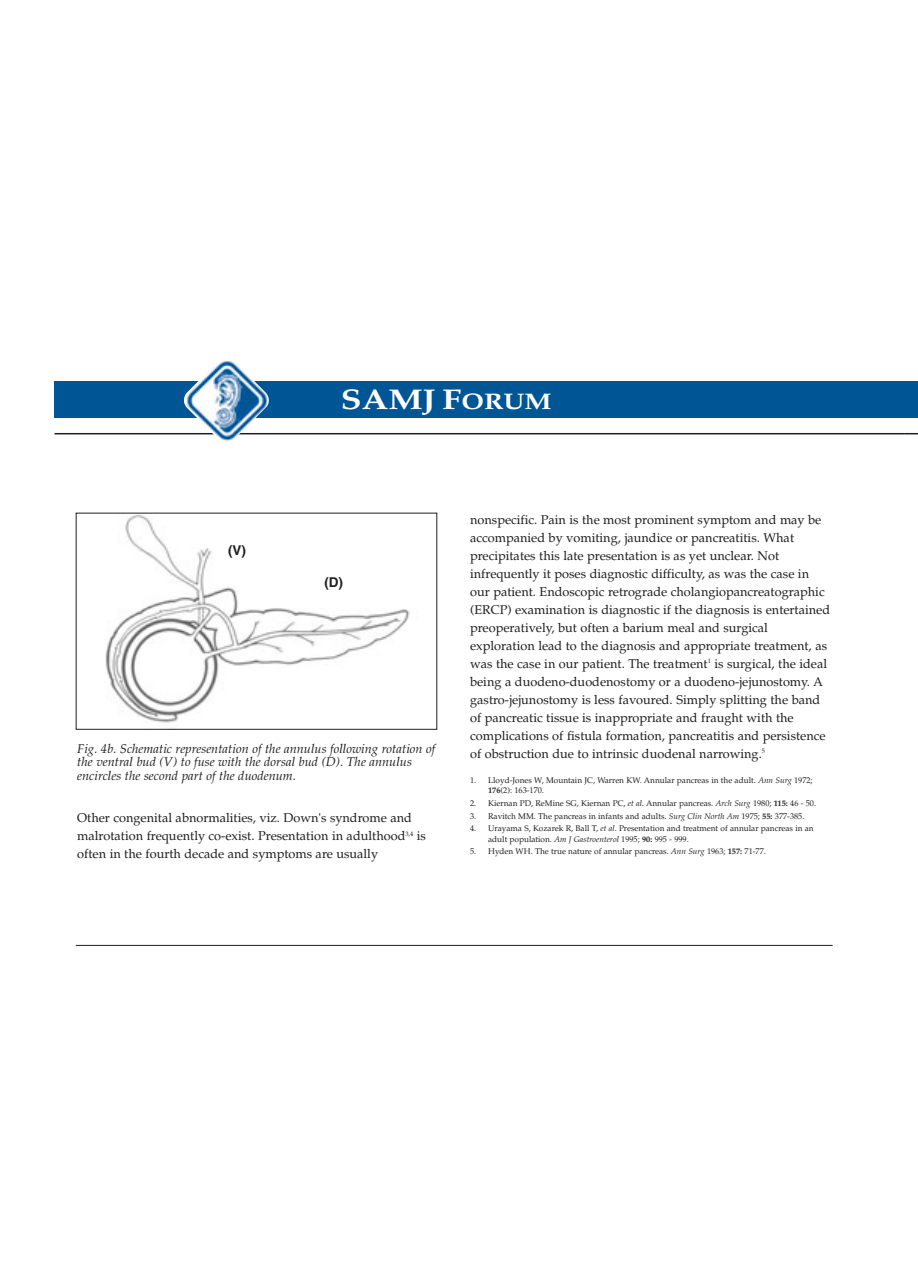
<style>
.page{position:relative;width:918px;height:1287px;background:#fff}
.page>*{position:absolute;margin:0;border:0;box-sizing:border-box;transform-origin:0 0}
.t1{font:700 28.5px "Palatino";color:#fff;scale:1.2 1}
.t2{font:700 13.5px "Helvetica";color:#201f20}
.t3{font:12.75px/18px "Palatino";color:#201f20}
.t4{font:italic 12.75px/13.5px "Palatino";color:#201f20}
.t5{font:8.25px/10.5px "Palatino";color:#201f20}
.s1{font-size:22.5px}
.s2{font-style:italic}
.s3{font-weight:700}
</style>
<div class="page">
<div style="left:905px;top:382px;width:13px;height:36px;background:#005595"></div>
<svg style="left:905px;top:433px;width:13px;height:1px"></svg>
<div style="left:55px;top:382px;width:850px;height:36px;background:#005595"></div>
<hr style="left:55px;top:433px;width:850px;height:1px;background:#201f20">
<img style="left:184px;top:360px;width:85px;height:81px">
<img style="left:105px;top:515px;width:305px;height:208px">
<div style="left:76px;top:513px;width:361px;height:217px;border:1px solid #201f20"></div>
<hr style="left:76px;top:945px;width:757px;height:1px;background:#201f20">
<h1 class="t1" style="left:341px;top:388px;width:177px">SAMJ F<span class="s1">ORUM</span></h1>
<p class="t2" style="left:228px;top:545px;width:19px">(V)</p>
<p class="t2" style="left:324px;top:577px;width:20px">(D)</p>
<p class="t4" style="left:77px;top:743px;width:360px">Fig. 4b. Schematic representation of the annulus following rotation of the ventral bud (V) to fuse with the dorsal bud (D). The annulus encircles the second part of the duodenum.</p>
<p class="t3" style="left:77px;top:810px;width:350px">Other congenital abnormalities, viz. Down's syndrome and malrotation frequently co-exist. Presentation in adulthood<sup>3,4</sup> is often in the fourth decade and symptoms are usually</p>
<p class="t3" style="left:470px;top:512px;width:362px">nonspecific. Pain is the most prominent symptom and may be accompanied by vomiting, jaundice or pancreatitis. What precipitates this late presentation is as yet unclear. Not infrequently it poses diagnostic difficulty, as was the case in our patient. Endoscopic retrograde cholangiopancreatographic (ERCP) examination is diagnostic if the diagnosis is entertained preoperatively, but often a barium meal and surgical exploration lead to the diagnosis and appropriate treatment, as was the case in our patient. The treatment<sup>1</sup> is surgical, the ideal being a duodeno-duodenostomy or a duodeno-jejunostomy. A gastro-jejunostomy is less favoured. Simply splitting the band of pancreatic tissue is inappropriate and fraught with the complications of fistula formation, pancreatitis and persistence of obstruction due to intrinsic duodenal narrowing.<sup>5</sup></p>
<p class="t5" style="left:488px;top:776px;width:326px;text-indent:-18px">1. Lloyd-Jones W, Mountain JC, Warren KW. Annular pancreas in the adult. <span class="s2">Ann Surg</span> 1972;<br><span class="s3">176</span>(2): 163-170.</p>
<p class="t5" style="left:470px;top:799px;width:347px">2. Kiernan PD, ReMine SG, Kiernan PC, <span class="s2">et al</span>. Annular pancreas. <span class="s2">Arch Surg</span> 1980; <span class="s3">115:</span> 46 - 50.</p>
<p class="t5" style="left:470px;top:811px;width:336px">3. Ravitch MM. The pancreas in infants and adults. <span class="s2">Surg Clin North Am</span> 1975; <span class="s3">55:</span> 377-385.</p>
<p class="t5" style="left:488px;top:824px;width:327px;text-indent:-18px">4. Urayama S, Kozarek R, Ball T, <span class="s2">et al</span>. Presentation and treatment of annular pancreas in an adult population. <span class="s2">Am J Gastroenterol</span> 1995; <span class="s3">90:</span> 995 - 999.</p>
<p class="t5" style="left:470px;top:847px;width:297px">5. Hyden WH. The true nature of annular pancreas. <span class="s2">Ann Surg</span> 1963; <span class="s3">157:</span> 71-77.</p>
</div>
